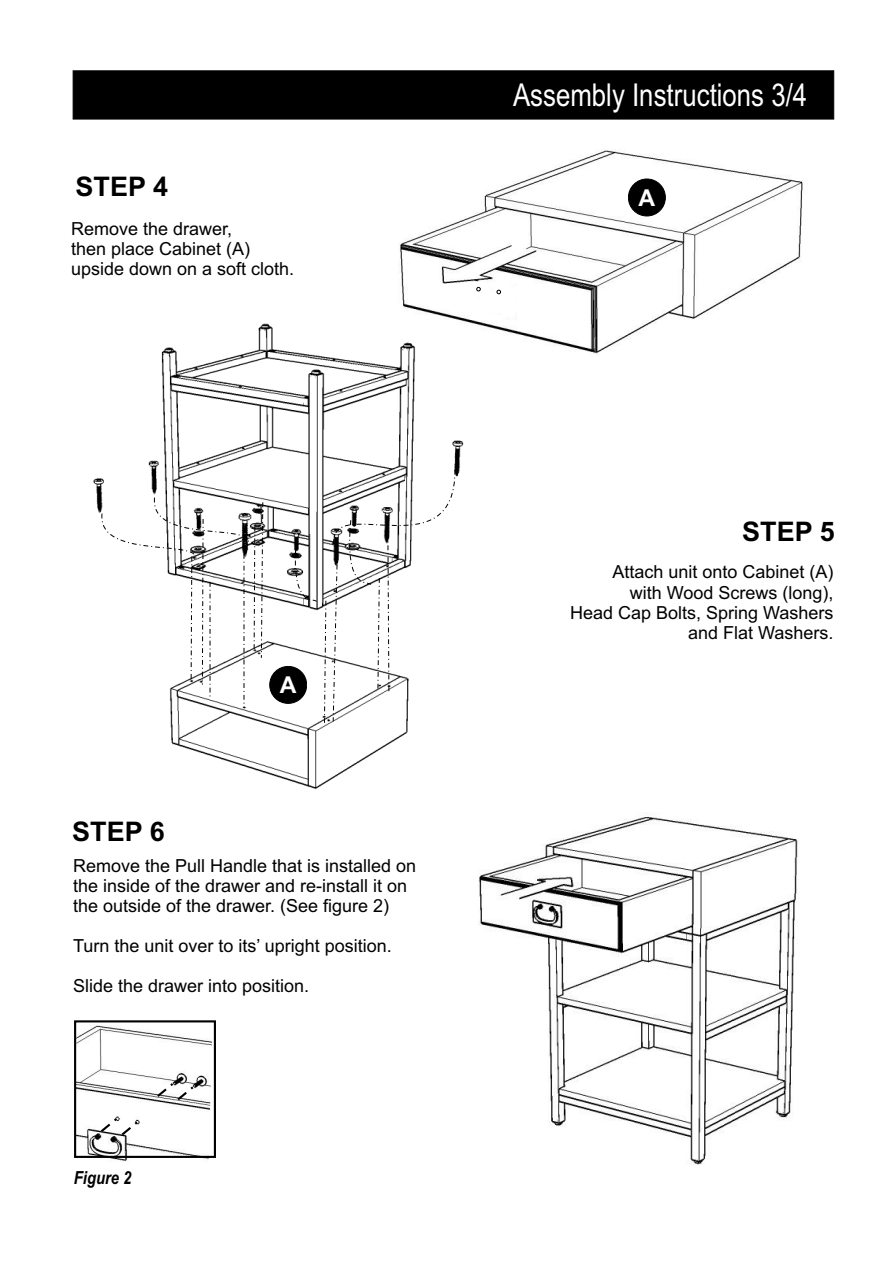
<style>
.page{position:relative;width:893px;height:1263px;background:#fff}
.page>*{position:absolute;margin:0;border:0;box-sizing:border-box;transform-origin:0 0}
.t1{font:31.5px "Arial Narrow";color:#fff}
.t2{font:700 27px "Arial";color:#000}
.t3{font:700 23.25px "Arial";color:#fff}
.t4{font:18px/20.1px "Arial";color:#000}
.t5{font:italic 700 18px "Arial Narrow";color:#000}
</style>
<div class="page">
<img style="left:93px;top:323px;width:371px;height:467px">
<img style="left:372px;top:150px;width:431px;height:221px">
<div style="left:73px;top:70px;width:761px;height:49px;background:#000"></div>
<svg style="left:97px;top:497px;width:167px;height:211px"></svg>
<svg style="left:290px;top:469px;width:166px;height:255px"></svg>
<div style="left:628px;top:179px;width:37px;height:37px;background:#000;border:1px solid #000;border-radius:50%"></div>
<div style="left:270px;top:666px;width:37px;height:38px;background:#000;border:1px solid #000;border-radius:50%"></div>
<svg style="left:476px;top:287px;width:5px;height:4px"></svg>
<svg style="left:496px;top:290px;width:5px;height:4px"></svg>
<img style="left:478px;top:813px;width:320px;height:352px">
<img style="left:77px;top:1025px;width:135px;height:136px">
<svg style="left:98px;top:1115px;width:44px;height:23px"></svg>
<svg style="left:155px;top:1080px;width:42px;height:22px"></svg>
<div style="left:74px;top:1020px;width:142px;height:138px;border:2px solid #000"></div>
<h2 class="t2" style="left:76px;top:177px;width:94px">STEP 4</h2>
<p class="t4" style="left:71px;top:220px;width:225px">Remove the drawer,<br>then place Cabinet (A) upside down on a soft cloth.</p>
<p class="t3" style="left:280px;top:676px;width:18px">A</p>
<h2 class="t2" style="left:72px;top:822px;width:94px">STEP 6</h2>
<p class="t4" style="left:73px;top:857px;width:345px">Remove the Pull Handle that is installed on the inside of the drawer and re-install it on the outside of the drawer. (See figure 2)</p>
<p class="t4" style="left:73px;top:938px;width:320px">Turn the unit over to its’ upright position.</p>
<p class="t4" style="left:73px;top:978px;width:238px">Slide the drawer into position.</p>
<p class="t5" style="left:74px;top:1171px;width:59px">Figure 2</p>
<h1 class="t1" style="left:513px;top:83px;width:296px">Assembly Instructions 3/4</h1>
<p class="t3" style="left:639px;top:189px;width:18px">A</p>
<h2 class="t2" style="left:742px;top:521px;width:94px">STEP 5</h2>
<p class="t4" style="left:570px;top:564px;width:265px;text-align:right">Attach unit onto Cabinet (A)<br>with Wood Screws (long),<br>Head Cap Bolts, Spring Washers and Flat Washers.</p>
</div>
